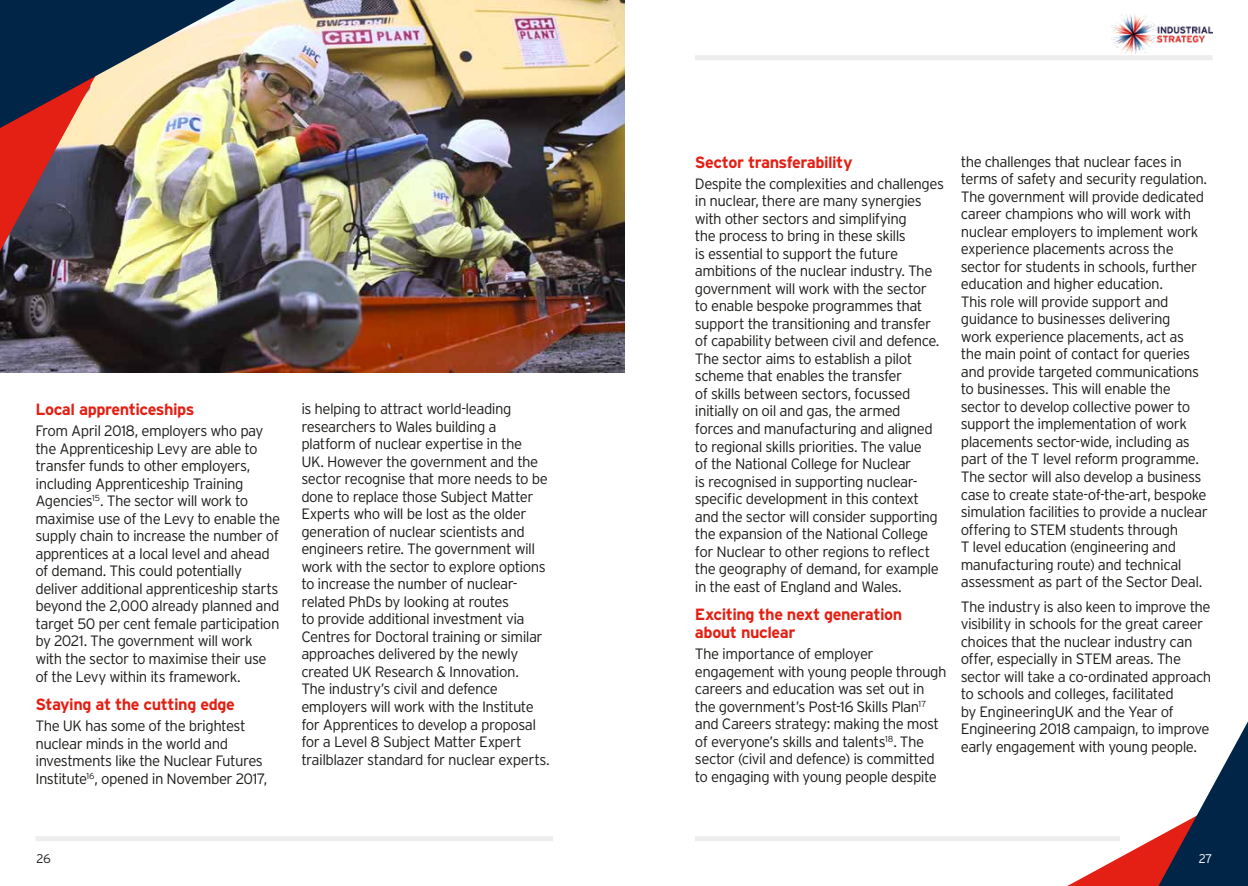
<style>
.page{position:relative;width:1248px;height:886px;background:#fff}
.page>*{position:absolute;margin:0;border:0;box-sizing:border-box;transform-origin:0 0}
.t1{font:700 16.25px/18.1px "Interstate";letter-spacing:-.03em;color:#e41f13}
.t2{font:300 15px/17.5px "Interstate";letter-spacing:-.035em;color:#1d1d1b}
.t3{font:300 12.5px "Interstate";color:#1d1d1b}
.t4{font:300 12.5px "Interstate";color:#fff}
</style>
<div class="page">
<div style="left:694px;top:55px;width:518px;height:5px;background:#ededed"></div>
<div style="left:35px;top:836px;width:518px;height:5px;background:#ededed"></div>
<img style="left:1111px;top:14px;width:100px;height:39px">
<svg style="left:1067px;top:723px;width:180px;height:163px"></svg>
<div style="left:694px;top:836px;width:425px;height:5px;background:#ededed"></div>
<img style="left:0;top:0;width:624px;height:372px">
<img style="left:0;top:0;width:235px;height:251px">
<p class="t1" style="left:35px;top:400px;width:160px">Local apprenticeships</p>
<p class="t2" style="left:35px;top:422px;width:246px">From April 2018, employers who pay the Apprenticeship Levy are able to transfer funds to other employers, including Apprenticeship Training Agencies<sup>15</sup>. The sector will work to maximise use of the Levy to enable the supply chain to increase the number of apprentices at a local level and ahead of demand. This could potentially deliver additional apprenticeship starts beyond the 2,000 already planned and target 50 per cent female participation by 2021. The government will work with the sector to maximise their use of the Levy within its framework.</p>
<p class="t1" style="left:35px;top:695px;width:201px">Staying at the cutting edge</p>
<p class="t2" style="left:35px;top:717px;width:233px">The UK has some of the brightest nuclear minds in the world and investments like the Nuclear Futures Institute<sup>16</sup>, opened in November 2017,</p>
<p class="t2" style="left:301px;top:400px;width:250px">is helping to attract world-leading researchers to Wales building a platform of nuclear expertise in the<br>UK. However the government and the sector recognise that more needs to be done to replace those Subject Matter Experts who will be lost as the older generation of nuclear scientists and engineers retire. The government will work with the sector to explore options to increase the number of nuclear&shy;related PhDs by looking at routes<br>to provide additional investment via Centres for Doctoral training or similar approaches delivered by the newly created UK Research &amp; Innovation.<br>The industry’s civil and defence employers will work with the Institute for Apprentices to develop a proposal for a Level 8 Subject Matter Expert trailblazer standard for nuclear experts.</p>
<p class="t1" style="left:694px;top:153px;width:159px">Sector transferability</p>
<p class="t2" style="left:694px;top:175px;width:251px">Despite the complexities and challenges in nuclear, there are many synergies with other sectors and simplifying<br>the process to bring in these skills<br>is essential to support the future ambitions of the nuclear industry. The government will work with the sector<br>to enable bespoke programmes that support the transitioning and transfer of capability between civil and defence.<br>The sector aims to establish a pilot scheme that enables the transfer<br>of skills between sectors, focussed initially on oil and gas, the armed<br>forces and manufacturing and aligned to regional skills priorities. The value<br>of the National College for Nuclear<br>is recognised in supporting nuclear&shy;specific development in this context and the sector will consider supporting the expansion of the National College for Nuclear to other regions to reflect the geography of demand, for example in the east of England and Wales.</p>
<p class="t1" style="left:694px;top:605px;width:209px">Exciting the next generation about nuclear</p>
<p class="t2" style="left:694px;top:645px;width:253px">The importance of employer engagement with young people through careers and education was set out in the government’s Post-16 Skills Plan<sup>17 </sup>and Careers strategy: making the most of everyone’s skills and talents<sup>18</sup>. The sector (civil and defence) is committed to engaging with young people despite</p>
<p class="t2" style="left:960px;top:153px;width:248px">the challenges that nuclear faces in terms of safety and security regulation.<br>The government will provide dedicated career champions who will work with nuclear employers to implement work experience placements across the sector for students in schools, further education and higher education.<br>This role will provide support and guidance to businesses delivering<br>work experience placements, act as the main point of contact for queries and provide targeted communications to businesses. This will enable the sector to develop collective power to support the implementation of work placements sector-wide, including as part of the T level reform programme.<br>The sector will also develop a business case to create state-of-the-art, bespoke simulation facilities to provide a nuclear offering to STEM students through<br>T level education (engineering and manufacturing route) and technical assessment as part of the Sector Deal.</p>
<p class="t2" style="left:960px;top:597px;width:252px">The industry is also keen to improve the visibility in schools for the great career choices that the nuclear industry can offer, especially in STEM areas. The sector will take a co-ordinated approach to schools and colleges, facilitated<br>by EngineeringUK and the Year of Engineering 2018 campaign, to improve early engagement with young people.</p>
<p class="t3" style="left:37px;top:851px;width:16px">26</p>
<p class="t4" style="left:1198px;top:851px;width:15px">27</p>
</div>
